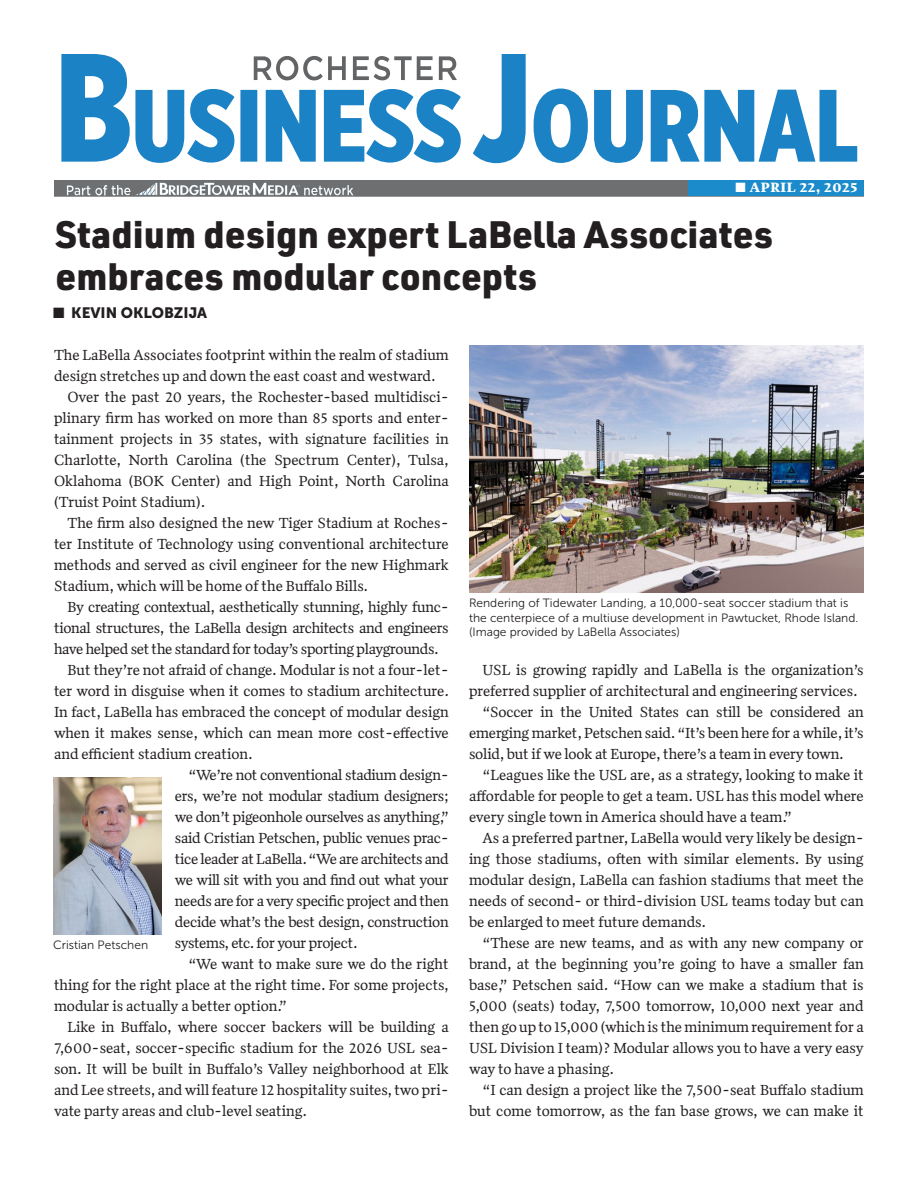
<style>
.page{position:relative;width:918px;height:1188px;background:#fff}
.page>*{position:absolute;margin:0;border:0;box-sizing:border-box;transform-origin:0 0}
.Head{font:900 37.5px/42px "URWDIN";color:#231f20}
.RagRight_indent{font:15px/21px "Quiosco";color:#231f20;text-align:justify}
.t1{font:15px "Museo Sans 900";color:#231f20}
.t2{font:700 13.5px "Quiosco";letter-spacing:.05em;color:#fff}
.t3{font:12px/14.4px "Museo Sans 300";color:#231f20}
</style>
<div class="page">
<svg style="left:473px;top:54px;width:384px;height:109px"></svg>
<svg style="left:61px;top:54px;width:400px;height:109px"></svg>
<img style="left:54px;top:180px;width:634px;height:16px">
<div style="left:688px;top:180px;width:176px;height:16px;background:#1b8bcb"></div>
<img style="left:53px;top:778px;width:108px;height:156px">
<img style="left:469px;top:346px;width:395px;height:247px">
<p class="t2" style="left:736px;top:178px;width:123px">■ APRIL 22, 2025</p>
<p class="Head" style="left:56px;top:212px;width:719px">Stadium design expert LaBella Associates embraces modular concepts</p>
<p class="t1" style="left:53px;top:304px;width:156px">■ KEVIN OKLOBZIJA</p>
<p class="RagRight_indent" style="left:54px;top:345px;width:396px">The LaBella Associates footprint within the realm of stadium design stretches up and down the east coast and westward.</p>
<p class="RagRight_indent" style="left:54px;top:387px;width:397px;text-indent:14px">Over the past 20 years, the Rochester-based multidisci&shy;plinary firm has worked on more than 85 sports and enter&shy;tainment projects in 35 states, with signature facilities in Charlotte, North Carolina (the Spectrum Center), Tulsa, Oklahoma (BOK Center) and High Point, North Carolina (Truist Point Stadium).</p>
<p class="RagRight_indent" style="left:54px;top:513px;width:396px;text-indent:14px">The firm also designed the new Tiger Stadium at Roches&shy;ter Institute of Technology using conventional architecture methods and served as civil engineer for the new Highmark Stadium, which will be home of the Buffalo Bills.</p>
<p class="RagRight_indent" style="left:54px;top:597px;width:396px;text-indent:14px">By creating contextual, aesthetically stunning, highly func&shy;tional structures, the LaBella design architects and engineers have helped set the standard for today’s sporting playgrounds.</p>
<p class="RagRight_indent" style="left:54px;top:660px;width:397px;text-indent:14px">But they’re not afraid of change. Modular is not a four-let&shy;ter word in disguise when it comes to stadium architecture.<br>In fact, LaBella has embraced the concept of modular design when it makes sense, which can mean more cost-effective and efficient stadium creation.</p>
<p class="RagRight_indent" style="left:175px;top:765px;width:276px;text-indent:14px">“We’re not conventional stadium design&shy;ers, we’re not modular stadium designers; we don’t pigeonhole ourselves as anything,” said Cristian Petschen, public venues prac&shy;tice leader at LaBella. “We are architects and we will sit with you and find out what your needs are for a very specific project and then decide what’s the best design, construction systems, etc. for your project.</p>
<p class="RagRight_indent" style="left:54px;top:954px;width:397px;text-indent:134px">“We want to make sure we do the right thing for the right place at the right time. For some projects, modular is actually a better option.”</p>
<p class="RagRight_indent" style="left:54px;top:1017px;width:396px;text-indent:14px">Like in Buffalo, where soccer backers will be building a 7,600-seat, soccer-specific stadium for the 2026 USL sea&shy;son. It will be built in Buffalo’s Valley neighborhood at Elk and Lee streets, and will feature 12 hospitality suites, two pri&shy;vate party areas and club-level seating.</p>
<p class="t3" style="left:53px;top:938px;width:97px">Cristian Petschen</p>
<p class="t3" style="left:469px;top:596px;width:391px">Rendering of Tidewater Landing, a 10,000-seat soccer stadium that is the centerpiece of a multiuse development in Pawtucket, Rhode Island. (Image provided by LaBella Associates)</p>
<p class="RagRight_indent" style="left:469px;top:660px;width:396px;text-indent:14px">USL is growing rapidly and LaBella is the organization’s preferred supplier of architectural and engineering services.</p>
<p class="RagRight_indent" style="left:469px;top:702px;width:396px;text-indent:14px">“Soccer in the United States can still be considered an emerging market, Petschen said. “It’s been here for a while, it’s solid, but if we look at Europe, there’s a team in every town.</p>
<p class="RagRight_indent" style="left:469px;top:765px;width:396px;text-indent:14px">“Leagues like the USL are, as a strategy, looking to make it affordable for people to get a team. USL has this model where every single town in America should have a team.”</p>
<p class="RagRight_indent" style="left:469px;top:828px;width:396px;text-indent:14px">As a preferred partner, LaBella would very likely be design&shy;ing those stadiums, often with similar elements. By using modular design, LaBella can fashion stadiums that meet the needs of second- or third-division USL teams today but can be enlarged to meet future demands.</p>
<p class="RagRight_indent" style="left:469px;top:933px;width:396px;text-indent:14px">“These are new teams, and as with any new company or brand, at the beginning you’re going to have a smaller fan base,” Petschen said. “How can we make a stadium that is 5,000 (seats) today, 7,500 tomorrow, 10,000 next year and then go up to 15,000 (which is the minimum requirement for a USL Division I team)? Modular allows you to have a very easy way to have a phasing.</p>
<p class="RagRight_indent" style="left:469px;top:1080px;width:396px;text-align:right">“I can design a project like the 7,500-seat Buffalo stadium but come tomorrow, as the fan base grows, we can make it</p>
</div>
